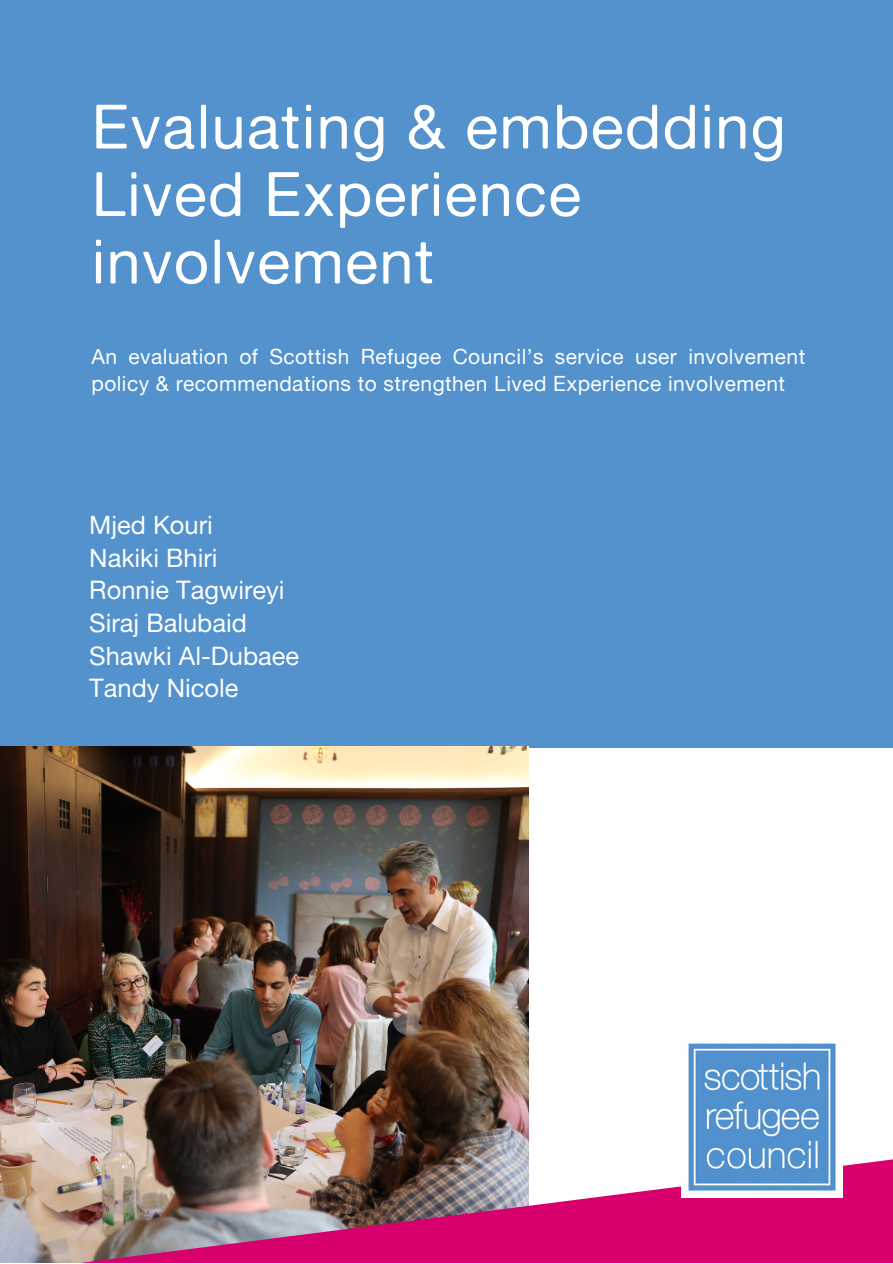
<style>
.page{position:relative;width:893px;height:1264px;background:#fff}
.page>*{position:absolute;margin:0;border:0;box-sizing:border-box;transform-origin:0 0}
.t1{font:61.5px/67.5px "Alte Haas Grotesk";letter-spacing:.02em;color:#fff}
.t2{font:25.5px/32.5px "Alte Haas Grotesk";color:#fff}
.t3{font:21px/27px "Alte Haas Grotesk";letter-spacing:.02em;color:#fff}
</style>
<div class="page">
<div style="left:0;top:0;width:892px;height:1262px;background:#5392cc"></div>
<div style="left:133px;top:747px;width:759px;height:515px;background:#fff"></div>
<img style="left:0;top:747px;width:529px;height:411px">
<img style="left:0;top:1158px;width:892px;height:104px">
<img style="left:681px;top:1043px;width:161px;height:154px">
<p class="t1" style="left:92px;top:92px;width:695px">Evaluating &amp; embedding</p>
<p class="t1" style="left:92px;top:159px;width:491px">Lived Experience involvement</p>
<p class="t3" style="left:92px;top:343px;width:715px">An evaluation of Scottish Refugee Council’s service user involvement policy &amp; recommendations to strengthen Lived Experience involvement</p>
<p class="t2" style="left:89px;top:508px;width:125px">Mjed Kouri</p>
<p class="t2" style="left:89px;top:541px;width:130px">Nakiki Bhiri</p>
<p class="t2" style="left:89px;top:573px;width:197px">Ronnie Tagwireyi<br>Siraj Balubaid</p>
<p class="t2" style="left:89px;top:639px;width:211px">Shawki Al-Dubaee</p>
<p class="t2" style="left:89px;top:671px;width:151px">Tandy Nicole</p>
</div>
